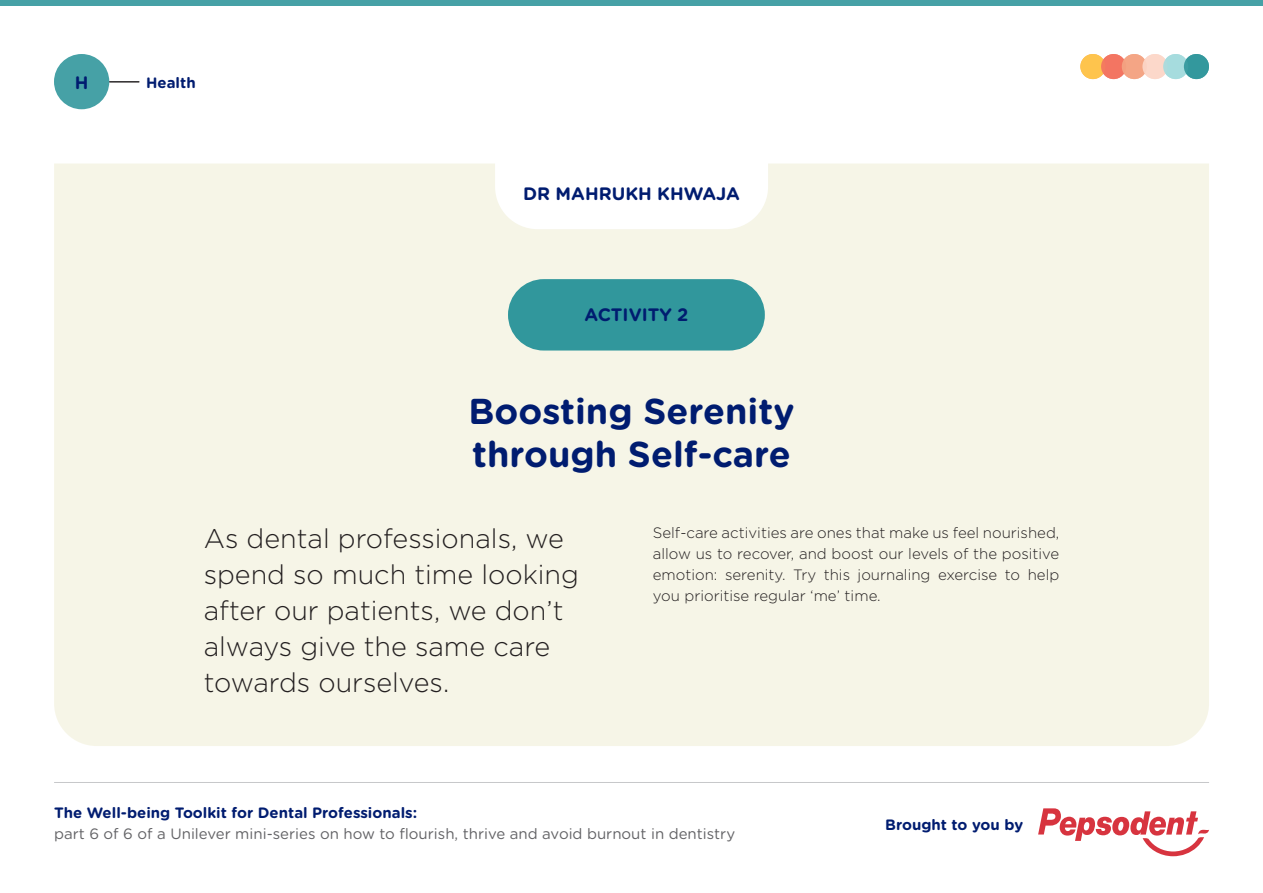
<style>
.page{position:relative;width:1263px;height:893px;background:#fff}
.page>*{position:absolute;margin:0;border:0;box-sizing:border-box;transform-origin:0 0}
.t1{font:700 36px/42.6px "Gotham Rounded";color:#001c70}
.t2{font:300 27px/36px "Gotham HTF";color:#231f20}
.t3{font:700 18px "Gotham Rounded";color:#001c70}
.t4{font:300 15px/21px "Gotham HTF";color:#231f20;text-align:justify}
.t5{font:15px "Gotham Rounded";color:#636366}
.t6{font:700 15px "Gotham Rounded";color:#001c70}
</style>
<div class="page">
<hr style="left:54px;top:782px;width:1155px;height:1px;background:#c7c8ca">
<div style="left:54px;top:54px;width:55px;height:55px;background:#46a1a6;border-radius:50%"></div>
<div style="left:0;top:0;width:1263px;height:6px;background:#46a1a6"></div>
<hr style="left:109px;top:82px;width:30px;height:1px;background:#231f20">
<div style="left:1080px;top:54px;width:25px;height:25px;background:#ffc74f;border-radius:50%"></div>
<div style="left:1101px;top:54px;width:25px;height:25px;background:#f37461;border-radius:50%"></div>
<div style="left:1122px;top:54px;width:25px;height:25px;background:#f4a584;border-radius:50%"></div>
<div style="left:1142px;top:54px;width:25px;height:25px;background:#fcd8ca;border-radius:50%"></div>
<div style="left:1163px;top:54px;width:25px;height:25px;background:#a6dcde;border-radius:50%"></div>
<div style="left:1184px;top:54px;width:25px;height:25px;background:#31979c;border-radius:50%"></div>
<svg style="left:1038px;top:808px;width:171px;height:48px"></svg>
<div style="left:54px;top:163px;width:1155px;height:583px;background:#f6f5e7"></div>
<div style="left:495px;top:119px;width:273px;height:110px;background:#fff;border-radius:43px"></div>
<div style="left:508px;top:279px;width:257px;height:72px;background:#31979c;border-radius:36px"></div>
<p class="t3" style="left:75px;top:69px;width:15px">H</p>
<p class="t6" style="left:146px;top:71px;width:51px">Health</p>
<p class="t3" style="left:523px;top:180px;width:218px">DR MAHRUKH KHWAJA</p>
<p class="t3" style="left:584px;top:302px;width:106px">ACTIVITY 2</p>
<p class="t1" style="left:469px;top:388px;width:327px">Boosting Serenity through Self-care</p>
<p class="t2" style="left:204px;top:520px;width:377px">As dental professionals, we spend so much time looking after our patients, we don’t always give the same care towards ourselves.</p>
<p class="t4" style="left:653px;top:522px;width:408px">Self-care activities are ones that make us feel nourished, allow us to recover, and boost our levels of the positive emotion: serenity. Try this journaling exercise to help you prioritise regular ‘me’ time.</p>
<p class="t6" style="left:54px;top:802px;width:365px">The Well-being Toolkit for Dental Professionals:</p>
<p class="t5" style="left:54px;top:824px;width:682px">part 6 of 6 of a Unilever mini-series on how to flourish, thrive and avoid burnout in dentistry</p>
<p class="t6" style="left:885px;top:813px;width:139px">Brought to you by</p>
</div>
